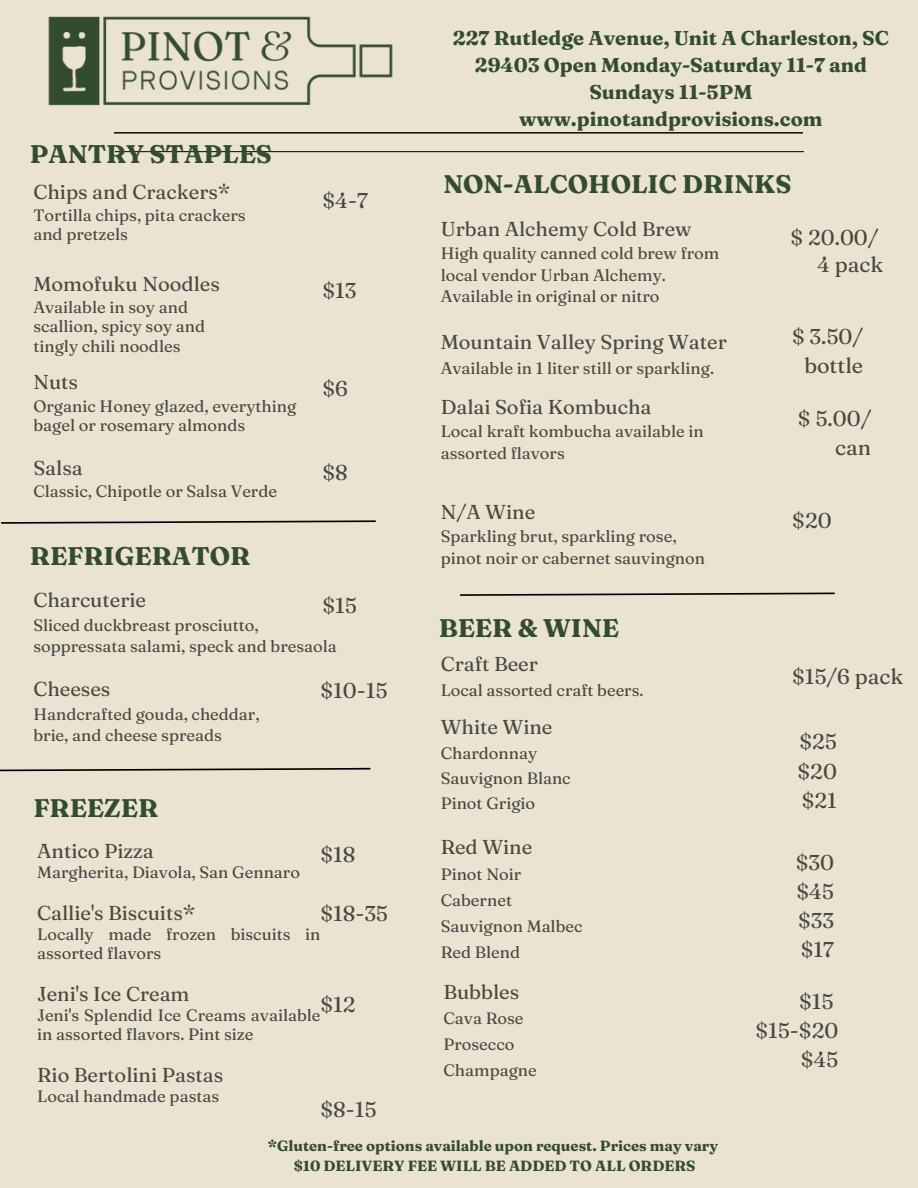
<style>
.page{position:relative;width:918px;height:1188px;background:#eae3d2}
.page>*{position:absolute;margin:0;border:0;box-sizing:border-box;transform-origin:0 0}
.t1{font:700 25.5px "Fraunces 9 pt";color:#334c31}
.t2{font:21.45px/29.2px "Fraunces 9 pt";color:#474942;text-align:right}
.t3{font:20.1px "Fraunces 9 pt";color:#474942}
.t4{font:700 19.95px/27px "Fraunces 9 pt";color:#334c31;text-align:center}
.t5{font:16.5px/19.2px "Fraunces 9 pt";color:#474942}
.t6{font:700 14.7px "Fraunces 9 pt";color:#334c31}
</style>
<div class="page">
<hr style="left:115px;top:151px;width:694px;height:1px;background:#000">
<img style="left:48px;top:16px;width:345px;height:90px">
<hr style="left:109px;top:132px;width:700px;height:1px;background:#000">
<svg style="left:1px;top:520px;width:375px;height:4px"></svg>
<svg style="left:335px;top:1075px;width:68px;height:1px"></svg>
<svg style="left:0;top:768px;width:371px;height:3px"></svg>
<svg style="left:460px;top:593px;width:375px;height:3px"></svg>
<h4 class="t1" style="left:30px;top:138px;width:244px">PANTRY STAPLES</h4>
<h4 class="t3" style="left:33px;top:179px;width:199px">Chips and Crackers*</h4>
<h4 class="t5" style="left:33px;top:206px;width:214px">Tortilla chips, pita crackers and pretzels</h4>
<h3 class="t3" style="left:33px;top:271px;width:188px">Momofuku Noodles</h3>
<h3 class="t5" style="left:33px;top:298px;width:173px">Available in soy and scallion, spicy soy and tingly chili noodles</h3>
<h2 class="t3" style="left:33px;top:370px;width:46px">Nuts</h2>
<h2 class="t5" style="left:33px;top:396px;width:265px">Organic Honey glazed, everything bagel or rosemary almonds</h2>
<p class="t3" style="left:33px;top:455px;width:51px">Salsa</p>
<p class="t5" style="left:33px;top:482px;width:245px">Classic, Chipotle or Salsa Verde</p>
<h4 class="t1" style="left:30px;top:540px;width:222px">REFRIGERATOR</h4>
<h3 class="t2" style="left:323px;top:186px;width:47px">$4-7</h3>
<h4 class="t2" style="left:323px;top:275px;width:35px">$13</h4>
<h3 class="t2" style="left:323px;top:373px;width:27px">$6</h3>
<h3 class="t2" style="left:323px;top:458px;width:27px">$8</h3>
<h4 class="t3" style="left:33px;top:588px;width:114px">Charcuterie</h4>
<h4 class="t5" style="left:33px;top:614px;width:305px;line-height:21.3px">Sliced duckbreast prosciutto, soppressata salami, speck and bresaola</h4>
<h4 class="t2" style="left:323px;top:591px;width:36px">$15</h4>
<p class="t3" style="left:33px;top:676px;width:79px">Cheeses</p>
<p class="t5" style="left:33px;top:703px;width:228px;line-height:21.3px">Handcrafted gouda, cheddar, brie, and cheese spreads</p>
<h4 class="t1" style="left:33px;top:792px;width:126px">FREEZER</h4>
<h3 class="t2" style="left:321px;top:676px;width:69px">$10-15</h3>
<h1 class="t3" style="left:37px;top:838px;width:118px">Antico Pizza</h1>
<h1 class="t5" style="left:37px;top:863px;width:264px">Margherita, Diavola, San Gennaro</h1>
<p class="t3" style="left:37px;top:900px;width:160px">Callie's Biscuits*</p>
<p class="t5" style="left:37px;top:924px;width:285px">Locally made frozen biscuits in assorted flavors</p>
<h4 class="t3" style="left:37px;top:981px;width:154px">Jeni's Ice Cream</h4>
<h4 class="t5" style="left:37px;top:1005px;width:285px">Jeni's Splendid Ice Creams available in assorted flavors. Pint size</h4>
<h3 class="t3" style="left:37px;top:1062px;width:188px">Rio Bertolini Pastas</h3>
<h3 class="t5" style="left:37px;top:1086px;width:183px">Local handmade pastas</h3>
<h3 class="t2" style="left:321px;top:839px;width:36px">$18</h3>
<h4 class="t2" style="left:321px;top:899px;width:69px">$18-35</h4>
<h4 class="t2" style="left:321px;top:989px;width:37px">$12</h4>
<h3 class="t2" style="left:321px;top:1094px;width:57px">$8-15</h3>
<h4 class="t4" style="left:453px;top:25px;width:438px">227 Rutledge Avenue, Unit A Charleston, SC<br>29403 Open Monday-Saturday 11-7 and<br>Sundays 11-5PM www.pinotandprovisions.com</h4>
<h3 class="t1" style="left:443px;top:168px;width:349px">NON-ALCOHOLIC DRINKS</h3>
<h4 class="t3" style="left:441px;top:216px;width:252px">Urban Alchemy Cold Brew</h4>
<h4 class="t5" style="left:441px;top:243px;width:280px;line-height:21.3px">High quality canned cold brew from local vendor Urban Alchemy.<br>Available in original or nitro</h4>
<h4 class="t3" style="left:441px;top:330px;width:288px">Mountain Valley Spring Water</h4>
<h4 class="t5" style="left:441px;top:359px;width:275px">Available in 1 liter still or sparkling.</h4>
<h1 class="t3" style="left:441px;top:394px;width:212px">Dalai Sofia Kombucha</h1>
<h1 class="t5" style="left:441px;top:421px;width:264px;line-height:21.3px">Local kraft kombucha available in assorted flavors</h1>
<h3 class="t3" style="left:441px;top:499px;width:96px">N/A Wine</h3>
<h3 class="t5" style="left:441px;top:526px;width:266px;line-height:21.3px">Sparkling brut, sparkling rose, pinot noir or cabernet sauvingnon</h3>
<h3 class="t1" style="left:439px;top:613px;width:182px">BEER &amp; WINE</h3>
<p class="t3" style="left:441px;top:652px;width:99px">Craft Beer</p>
<p class="t5" style="left:441px;top:680px;width:204px">Local assorted craft beers.</p>
<h1 class="t3" style="left:441px;top:714px;width:113px">White Wine</h1>
<h1 class="t5" style="left:441px;top:741px;width:132px;line-height:24.8px">Chardonnay<br>Sauvignon Blanc<br>Pinot Grigio</h1>
<h3 class="t3" style="left:441px;top:834px;width:93px">Red Wine</h3>
<h3 class="t5" style="left:441px;top:861px;width:143px;line-height:25.8px">Pinot Noir<br>Cabernet<br>Sauvignon Malbec<br>Red Blend</h3>
<h4 class="t3" style="left:443px;top:979px;width:77px">Bubbles</h4>
<h4 class="t5" style="left:443px;top:1006px;width:95px;line-height:25.8px">Cava Rose<br>Prosecco<br>Champagne</h4>
<h3 class="t2" style="left:791px;top:224px;width:94px;line-height:27px">$ 20.00/<br>4 pack</h3>
<h3 class="t2" style="left:792px;top:322px;width:73px;text-align:center">$ 3.50/ bottle</h3>
<h4 class="t2" style="left:798px;top:404px;width:75px">$ 5.00/ can</h4>
<h1 class="t2" style="left:792px;top:506px;width:41px">$20</h1>
<p class="t2" style="left:792px;top:662px;width:113px">$15/6 pack</p>
<h4 class="t2" style="left:798px;top:727px;width:41px;text-align:justify">$25 $20 $21</h4>
<p class="t2" style="left:796px;top:847px;width:40px;text-align:justify">$30 $45 $33 $17</p>
<h1 class="t2" style="left:755px;top:987px;width:84px">$15 $15-$20 $45</h1>
<h4 class="t6" style="left:268px;top:1136px;width:452px">*Gluten-free options available upon request. Prices may vary</h4>
<h4 class="t6" style="left:294px;top:1156px;width:403px">$10 DELIVERY FEE WILL BE ADDED TO ALL ORDERS</h4>
</div>
